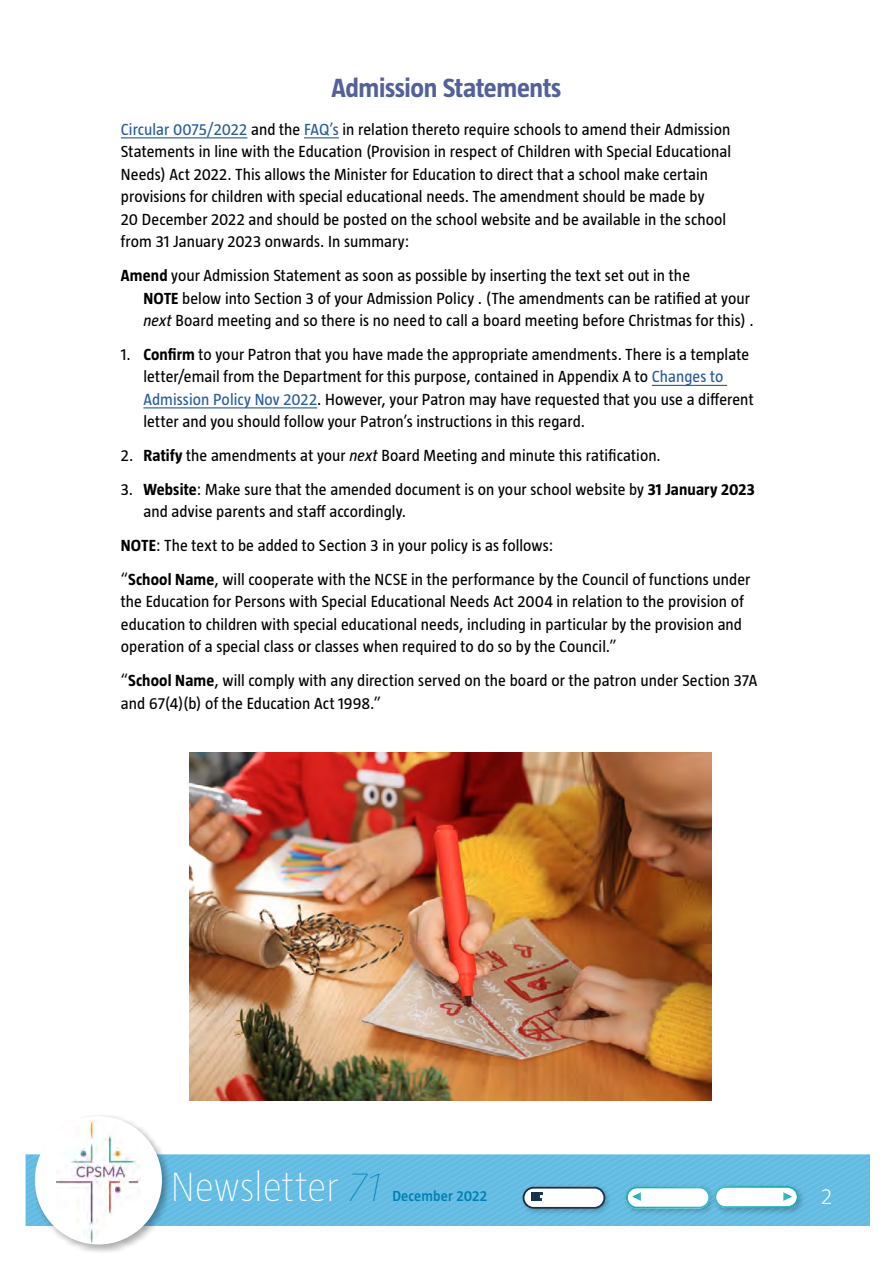
<style>
.page{position:relative;width:893px;height:1263px;background:#fff}
.page>*{position:absolute;margin:0;border:0;box-sizing:border-box;transform-origin:0 0}
.t1{font:200 42px "Taz";letter-spacing:-.005em;color:#fff}
.t2{font:700 27px "Taz";letter-spacing:-.015em;color:#546199}
.t3{font:300 22.5px "Taz";color:#fff}
.t4{font:16.5px/22.5px "Taz";letter-spacing:.005em;color:#000}
.t5{font:600 15px "Taz";letter-spacing:.01em;color:#007fb3}
.s1{color:#275b9b}
.s2{font-weight:700}
.s3{font-style:italic}
.s4{font-family:"Taz H21";font-weight:400;font-style:italic;color:#007fb3}
</style>
<div class="page">
<svg style="left:25px;top:1154px;width:845px;height:72px;fill:#63bbe3"></svg>
<img style="left:519px;top:1182px;width:94px;height:35px">
<img style="left:622px;top:1182px;width:88px;height:35px">
<img style="left:718px;top:1182px;width:89px;height:35px">
<img style="left:710px;top:1182px;width:8px;height:35px">
<svg style="left:523px;top:1187px;width:82px;height:22px"></svg>
<svg style="left:626px;top:1186px;width:173px;height:22px"></svg>
<div style="left:32px;top:1114px;width:140px;height:141px;background:#000;opacity:.33"></div>
<div style="left:35px;top:1116px;width:127px;height:128px;background:#fff;border-radius:50%"></div>
<img style="left:56px;top:1120px;width:85px;height:123px">
<hr style="left:121px;top:137px;width:126px;height:1px;background:#275b9b">
<hr style="left:304px;top:137px;width:35px;height:1px;background:#275b9b">
<hr style="left:652px;top:385px;width:75px;height:1px;background:#275b9b">
<hr style="left:143px;top:407px;width:174px;height:1px;background:#275b9b">
<img style="left:190px;top:752px;width:522px;height:348px">
<h2 class="t2" style="left:331px;top:72px;width:232px">Admission Statements</h2>
<p class="t4" style="left:121px;top:118px;width:612px"><span class="s1">Circular 0075/2022</span> and the <span class="s1">FAQ’s</span> in relation thereto require schools to amend their Admission Statements in line with the Education (Provision in respect of Children with Special Educational Needs) Act 2022. This allows the Minister for Education to direct that a school make certain provisions for children with special educational needs. The amendment should be made by<br>20 December 2022 and should be posted on the school website and be available in the school from 31 January 2023 onwards. In summary:</p>
<p class="t4" style="left:143px;top:264px;width:612px;text-indent:-22px"><span class="s2">Amend</span> your Admission Statement as soon as possible by inserting the text set out in the<br><span class="s2">NOTE</span> below into Section 3 of your Admission Policy . (The amendments can be ratified at your <span class="s3">next</span> Board meeting and so there is no need to call a board meeting before Christmas for this) .</p>
<p class="t4" style="left:143px;top:343px;width:612px;text-indent:-23px">1. <span class="s2">Confirm</span> to your Patron that you have made the appropriate amendments. There is a template letter/email from the Department for this purpose, contained in Appendix A to <span class="s1">Changes to Admission Policy Nov 2022</span>. However, your Patron may have requested that you use a different letter and you should follow your Patron’s instructions in this regard.</p>
<p class="t4" style="left:121px;top:444px;width:541px">2. <span class="s2">Ratify</span> the amendments at your <span class="s3">next</span> Board Meeting and minute this ratification.</p>
<p class="t4" style="left:143px;top:478px;width:613px;text-indent:-22px">3. <span class="s2">Website</span>: Make sure that the amended document is on your school website by <span class="s2">31 January 2023 </span>and advise parents and staff accordingly.</p>
<p class="t4" style="left:121px;top:528px;width:631px;line-height:33.8px"><span class="s2">NOTE</span>: The text to be added to Section 3 in your policy is as follows:<br>“<span class="s2">School Name</span>, will cooperate with the NCSE in the performance by the Council of functions under</p>
<p class="t4" style="left:121px;top:590px;width:624px;text-align:justify">the Education for Persons with Special Educational Needs Act 2004 in relation to the provision of education to children with special educational needs, including in particular by the provision and operation of a special class or classes when required to do so by the Council.”</p>
<p class="t4" style="left:121px;top:669px;width:638px">“<span class="s2">School Name</span>, will comply with any direction served on the board or the patron under Section 37A and 67(4)(b) of the Education Act 1998.”</p>
<h1 class="t1" style="left:170px;top:1163px;width:212px">Newsletter <span class="s4">71</span></h1>
<p class="t5" style="left:392px;top:1187px;width:96px">December 2022</p>
<h3 class="t3" style="left:821px;top:1184px;width:13px">2</h3>
</div>
